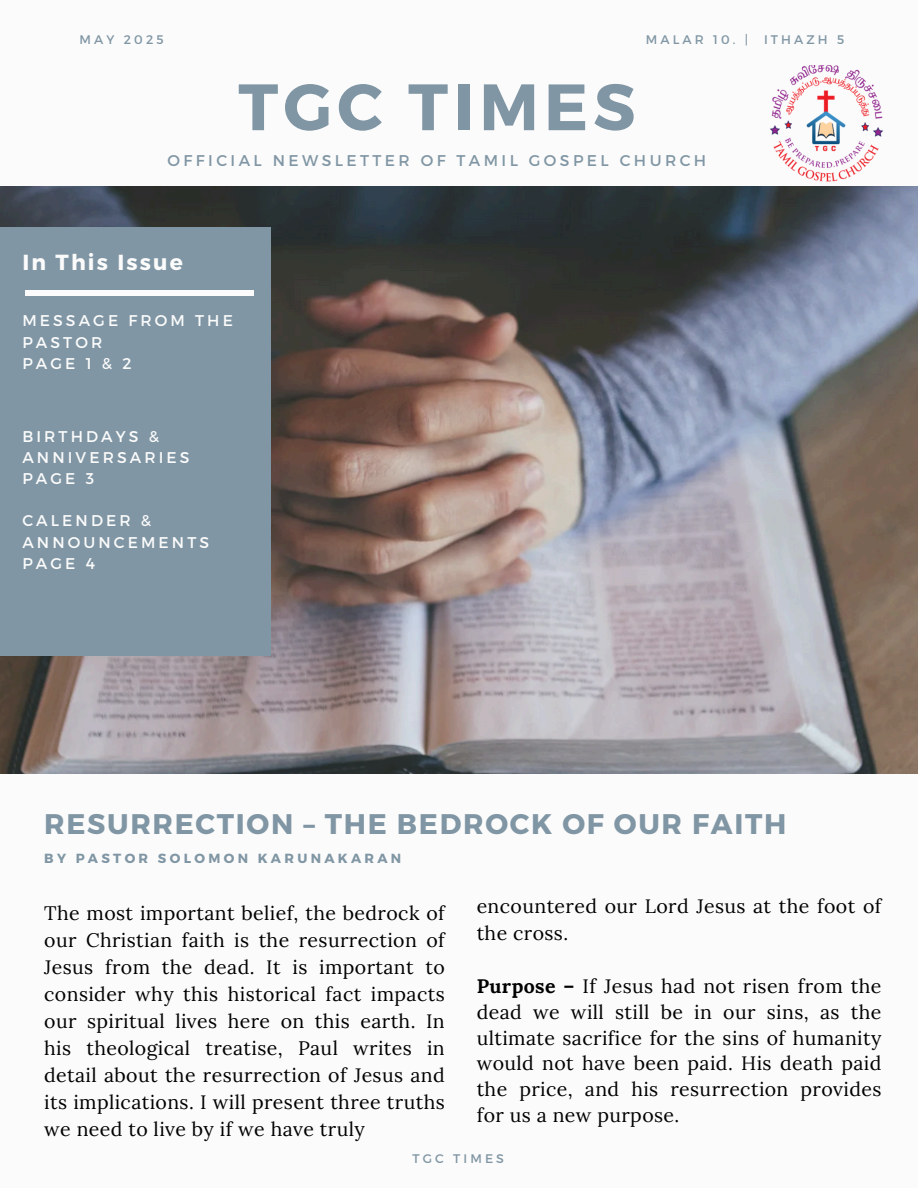
<style>
.page{position:relative;width:918px;height:1188px;background:#fbfbfb}
.page>*{position:absolute;margin:0;border:0;box-sizing:border-box;transform-origin:0 0}
.t1{font:700 65.4px "Montserrat";letter-spacing:.08em;color:#8096a4}
.t2{font:700 28.35px "Montserrat";letter-spacing:.06em;color:#8096a4}
.t3{font:700 21.75px "Montserrat";letter-spacing:.1em;color:#fbfbfb}
.t4{font:19.5px/27px "Lora";letter-spacing:.02em;color:#010101;text-align:justify}
.t5{font:15.6px/21.1px "Montserrat";letter-spacing:.2em;color:#fbfbfb}
.t6{font:15.6px "Montserrat";letter-spacing:.22em;color:#8096a4}
.t7{font:700 13.2px "Montserrat";letter-spacing:.25em;color:#8096a4}
.t8{font:12.45px "Montserrat";letter-spacing:.25em;color:#8096a4}
.s1{font-weight:700}
</style>
<div class="page">
<img style="left:0;top:186px;width:918px;height:587px">
<div style="left:0;top:228px;width:271px;height:427px;background:#8096a4"></div>
<div style="left:26px;top:290px;width:228px;height:6px;background:#fbfbfb"></div>
<img style="left:770px;top:65px;width:113px;height:116px">
<h1 class="t8" style="left:80px;top:31px;width:85px">MAY 2025</h1>
<h5 class="t8" style="left:646px;top:31px;width:104px">MALAR 10. |</h5>
<h5 class="t8" style="left:764px;top:31px;width:82px">ITHAZH 5</h5>
<p class="t1" style="left:238px;top:64px;width:399px">TGC TIMES</p>
<p class="t6" style="left:167px;top:150px;width:540px">OFFICIAL NEWSLETTER OF TAMIL GOSPEL CHURCH</p>
<p class="t3" style="left:22px;top:248px;width:162px">In This Issue</p>
<p class="t5" style="left:22px;top:309px;width:212px">MESSAGE FROM THE<br>PASTOR<br>PAGE 1 &amp; 2</p>
<p class="t5" style="left:22px;top:425px;width:169px">BIRTHDAYS &amp;<br>ANNIVERSARIES<br>PAGE 3</p>
<h3 class="t5" style="left:22px;top:510px;width:188px">CALENDER &amp;<br>ANNOUNCEMENTS<br>PAGE 4</h3>
<h5 class="t2" style="left:44px;top:805px;width:744px">RESURRECTION – THE BEDROCK OF OUR FAITH</h5>
<h5 class="t7" style="left:44px;top:850px;width:359px">BY PASTOR SOLOMON KARUNAKARAN</h5>
<h4 class="t4" style="left:477px;top:892px;width:406px">encountered our Lord Jesus at the foot of the cross.</h4>
<h4 class="t4" style="left:477px;top:973px;width:406px;line-height:25.8px"><span class="s1">Purpose –</span> If Jesus had not risen from the dead we will still be in our sins, as the ultimate sacrifice for the sins of humanity would not have been paid. His death paid the price, and his resurrection provides for us a new purpose.</h4>
<h5 class="t4" style="left:44px;top:899px;width:402px">The most important belief, the bedrock of our Christian faith is the resurrection of Jesus from the dead. It is important to consider why this historical fact impacts our spiritual lives here on this earth. In his theological treatise, Paul writes in detail about the resurrection of Jesus and its implications. I will present three truths we need to live by if we have truly</h5>
<h2 class="t8" style="left:412px;top:1151px;width:93px">TGC TIMES</h2>
</div>
